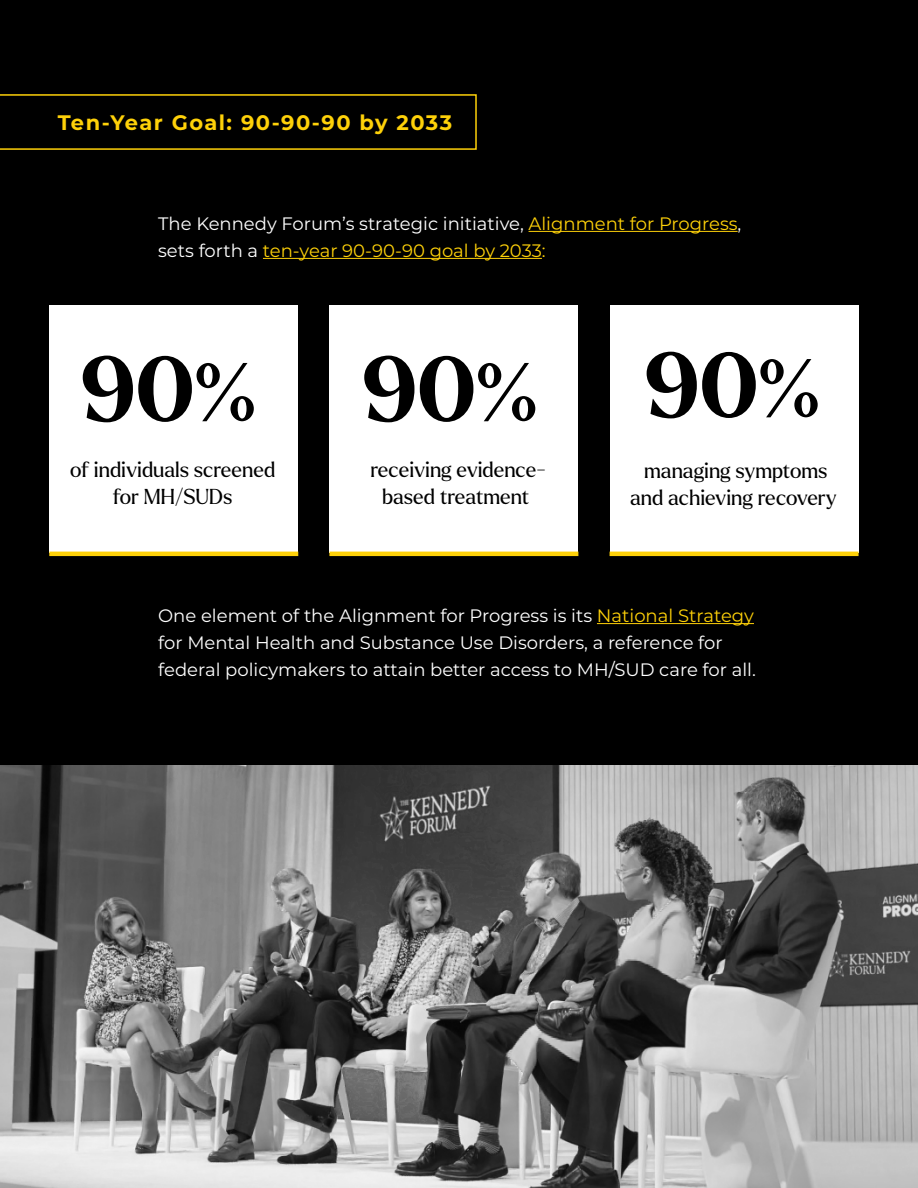
<style>
.page{position:relative;width:918px;height:1188px;background:#fff}
.page>*{position:absolute;margin:0;border:0;box-sizing:border-box;transform-origin:0 0}
.t1{font:700 90px "Larken";color:#000}
.t2{font:21px/27px "Larken";color:#000;text-align:center}
.t3{font:700 21px "Montserrat";letter-spacing:.07em;color:#fed109}
.t4{font:18px/27px "Montserrat";color:#fff}
.s1{color:#fed109}
.s2{font-size:81px}
</style>
<div class="page">
<div style="left:0;top:0;width:918px;height:824px;background:#000"></div>
<svg style="left:0;top:94px;width:477px;height:56px"></svg>
<hr style="left:529px;top:231px;width:209px;height:1px;background:#fed109">
<hr style="left:263px;top:258px;width:279px;height:1px;background:#fed109">
<hr style="left:597px;top:623px;width:157px;height:1px;background:#fed109">
<div style="left:49px;top:305px;width:249px;height:248px;background:#fff"></div>
<hr style="left:49px;top:552px;width:249px;height:4px;background:#fed109">
<div style="left:329px;top:305px;width:249px;height:248px;background:#fff"></div>
<hr style="left:329px;top:552px;width:249px;height:4px;background:#fed109">
<div style="left:610px;top:305px;width:249px;height:248px;background:#fff"></div>
<hr style="left:610px;top:552px;width:249px;height:4px;background:#fed109">
<img style="left:0;top:766px;width:918px;height:422px">
<p class="t3" style="left:58px;top:108px;width:396px">Ten-Year Goal: 90-90-90 by 2033</p>
<p class="t4" style="left:158px;top:209px;width:585px">The Kennedy Forum’s strategic initiative, <span class="s1">Alignment for Progress</span>, sets forth a <span class="s1">ten-year 90-90-90 goal by 2033:</span></p>
<h1 class="t1" style="left:80px;top:330px;width:177px">90<span class="s2">%</span></h1>
<p class="t2" style="left:70px;top:456px;width:207px">of individuals screened for MH/SUDs</p>
<h1 class="t1" style="left:362px;top:330px;width:177px">90<span class="s2">%</span></h1>
<p class="t2" style="left:370px;top:456px;width:177px">receiving evidence&shy;based treatment</p>
<h1 class="t1" style="left:644px;top:326px;width:177px">90<span class="s2">%</span></h1>
<p class="t2" style="left:630px;top:456px;width:208px">managing symptoms and achieving recovery</p>
<p class="t4" style="left:158px;top:601px;width:599px">One element of the Alignment for Progress is its <span class="s1">National Strategy </span>for Mental Health and Substance Use Disorders, a reference for federal policymakers to attain better access to MH/SUD care for all.</p>
</div>
